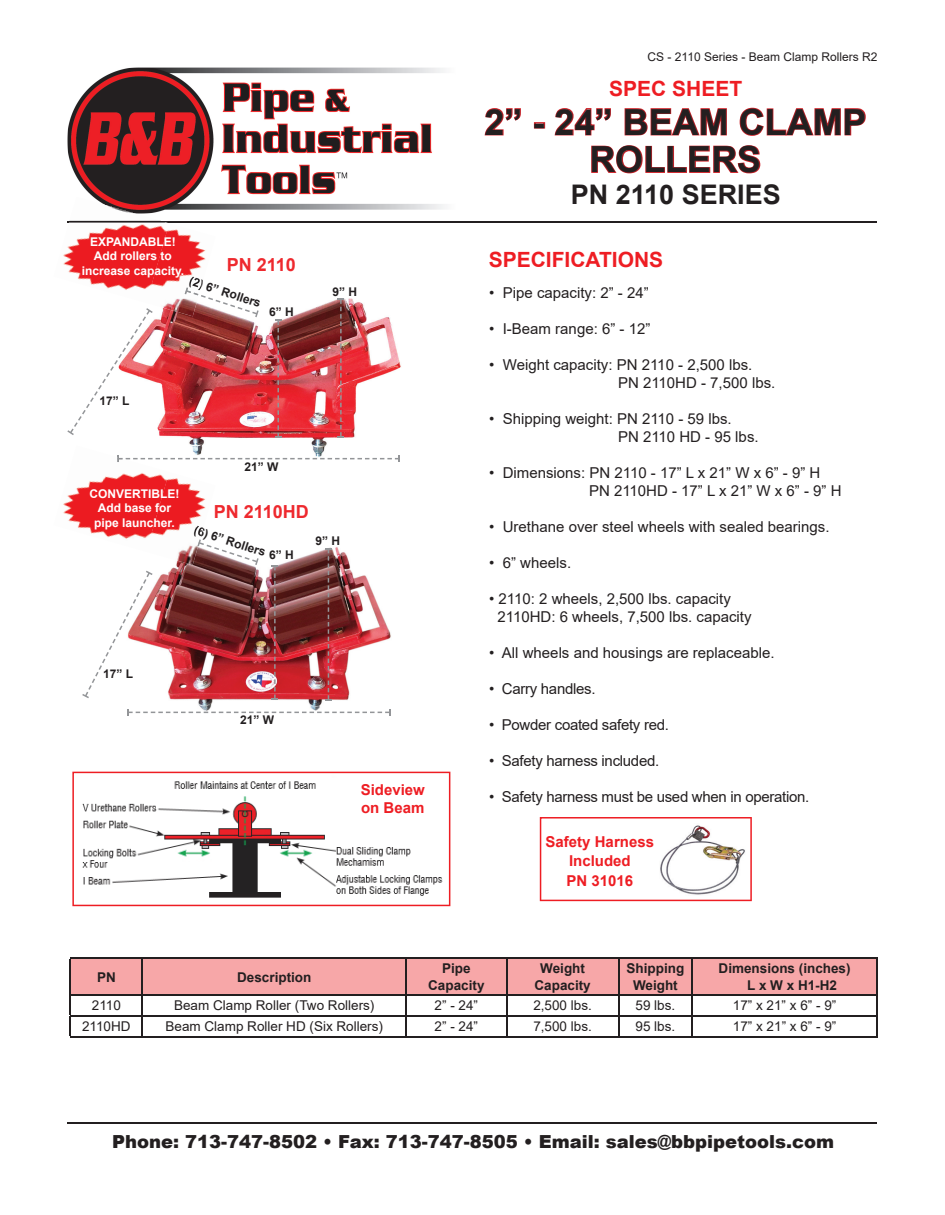
<style>
.page{position:relative;width:945px;height:1215px;background:#fff}
.page>*{position:absolute;margin:0;border:0;box-sizing:border-box;transform-origin:0 0}
.t1{font:700 36px/37.5px "Arial";color:#231f20;text-align:center}
.t2{font:700 27px "Arial";color:#231f20}
.t3{font:700 21px "Arial";color:#ee1d23}
.t4{font:900 18px "Arial";color:#231f20}
.t5{font:700 18px "Arial";color:#ee292e}
.t6{font:15px/18px "Arial";color:#231f20}
.t7{font:15px "Arial";letter-spacing:-.02em;color:#231f20}
.t8{font:700 15px/19.5px "Arial";color:#ee1d23}
.t9{font:13.5px "Arial";color:#231f20}
.t10{font:700 13.5px/16.2px "Arial";color:#231f20;text-align:center}
.t11{font:700 12px/14.4px "Arial";color:#fff;text-align:center}
.t12{font:700 12px "Arial";color:#231f20}
.t13{font:12px "Arial";color:#231f20}
</style>
<div class="page">
<img style="left:68px;top:68px;width:376px;height:146px">
<hr style="left:68px;top:221px;width:810px;height:1px;background:#231f20">
<hr style="left:68px;top:1122px;width:810px;height:1px;background:#231f20">
<svg style="left:484px;top:108px;width:37px;height:28px"></svg>
<div style="left:534px;top:122px;width:11px;height:7px;border:2px solid #d1232a"></div>
<svg style="left:554px;top:108px;width:57px;height:28px"></svg>
<svg style="left:624px;top:108px;width:103px;height:28px"></svg>
<svg style="left:739px;top:107px;width:127px;height:29px"></svg>
<svg style="left:591px;top:145px;width:170px;height:29px"></svg>
<svg style="left:72px;top:772px;width:378px;height:134px"></svg>
<hr style="left:70px;top:957px;width:72px;height:2px;background:#231f20">
<hr style="left:142px;top:957px;width:264px;height:2px;background:#231f20">
<hr style="left:406px;top:957px;width:101px;height:2px;background:#231f20">
<hr style="left:507px;top:957px;width:112px;height:2px;background:#231f20">
<hr style="left:619px;top:957px;width:73px;height:2px;background:#231f20">
<hr style="left:692px;top:957px;width:186px;height:2px;background:#231f20">
<svg style="left:70px;top:959px;width:808px;height:77px"></svg>
<hr style="left:70px;top:1036px;width:72px;height:1px;background:#231f20">
<hr style="left:142px;top:1036px;width:264px;height:1px;background:#231f20">
<hr style="left:406px;top:1036px;width:101px;height:1px;background:#231f20">
<hr style="left:507px;top:1036px;width:112px;height:1px;background:#231f20">
<hr style="left:619px;top:1036px;width:73px;height:1px;background:#231f20">
<hr style="left:692px;top:1036px;width:186px;height:1px;background:#231f20">
<img style="left:153px;top:299px;width:248px;height:156px">
<svg style="left:338px;top:299px;width:6px;height:138px"></svg>
<svg style="left:67px;top:316px;width:86px;height:119px"></svg>
<img style="left:146px;top:547px;width:245px;height:167px">
<svg style="left:127px;top:709px;width:263px;height:7px"></svg>
<svg style="left:325px;top:548px;width:7px;height:152px"></svg>
<svg style="left:82px;top:571px;width:71px;height:127px"></svg>
<svg style="left:271px;top:565px;width:7px;height:135px"></svg>
<svg style="left:275px;top:320px;width:7px;height:118px"></svg>
<svg style="left:540px;top:817px;width:212px;height:84px"></svg>
<img style="left:660px;top:823px;width:86px;height:72px">
<img style="left:63px;top:446px;width:106px;height:92px">
<img style="left:151px;top:472px;width:55px;height:64px">
<svg style="left:117px;top:455px;width:283px;height:7px"></svg>
<img style="left:123px;top:536px;width:70px;height:29px">
<svg style="left:193px;top:525px;width:66px;height:40px"></svg>
<img style="left:63px;top:220px;width:106px;height:70px">
<img style="left:148px;top:223px;width:58px;height:76px">
<img style="left:72px;top:197px;width:63px;height:17px">
<img style="left:69px;top:221px;width:97px;height:1px">
<img style="left:146px;top:299px;width:39px;height:17px">
<svg style="left:185px;top:287px;width:74px;height:30px"></svg>
<img style="left:188px;top:276px;width:15px;height:15px">
<p class="t13" style="left:648px;top:48px;width:231px">CS - 2110 Series - Beam Clamp Rollers R2</p>
<h3 class="t3" style="left:609px;top:74px;width:135px">SPEC SHEET</h3>
<h1 class="t1" style="left:485px;top:104px;width:384px">2” - 24” BEAM CLAMP<br>ROLLERS</h1>
<p class="t11" style="left:82px;top:235px;width:104px">EXPANDABLE!<br>Add rollers to increase capacity.</p>
<p class="t5" style="left:227px;top:252px;width:71px">PN 2110</p>
<p class="t12" style="left:192px;top:272px;width:76px;rotate:18deg">(2) 6” Rollers</p>
<p class="t12" style="left:269px;top:303px;width:26px">6” H</p>
<p class="t12" style="left:99px;top:392px;width:32px">17” L</p>
<p class="t12" style="left:244px;top:458px;width:36px">21” W</p>
<p class="t12" style="left:332px;top:283px;width:26px">9” H</p>
<p class="t11" style="left:90px;top:486px;width:91px">CONVERTIBLE!<br>Add base for pipe launcher.</p>
<p class="t5" style="left:214px;top:499px;width:97px">PN 2110HD</p>
<p class="t12" style="left:197px;top:521px;width:76px;rotate:18deg">(6) 6” Rollers</p>
<p class="t12" style="left:269px;top:546px;width:26px">6” H</p>
<p class="t12" style="left:316px;top:532px;width:26px">9” H</p>
<p class="t12" style="left:103px;top:665px;width:32px">17” L</p>
<p class="t12" style="left:240px;top:712px;width:36px">21” W</p>
<p class="t8" style="left:361px;top:781px;width:66px;line-height:18px">Sideview on Beam</p>
<h2 class="t2" style="left:571px;top:176px;width:212px">PN 2110 SERIES</h2>
<h3 class="t3" style="left:489px;top:245px;width:176px">SPECIFICATIONS</h3>
<p class="t6" style="left:489px;top:284px;width:161px">• Pipe capacity: 2” - 24”</p>
<p class="t6" style="left:489px;top:320px;width:163px">• I-Beam range: 6” - 12”</p>
<p class="t6" style="left:618px;top:356px;width:159px;text-indent:-129px">• Weight capacity: PN 2110 - 2,500 lbs.<br>PN 2110HD - 7,500 lbs.</p>
<p class="t6" style="left:618px;top:410px;width:142px;text-indent:-129px">• Shipping weight: PN 2110 - 59 lbs.<br>PN 2110 HD - 95 lbs.</p>
<p class="t6" style="left:589px;top:464px;width:254px;text-indent:-100px">• Dimensions: PN 2110 - 17” L x 21” W x 6” - 9” H<br>PN 2110HD - 17” L x 21” W x 6” - 9” H</p>
<p class="t6" style="left:489px;top:518px;width:342px">• Urethane over steel wheels with sealed bearings.</p>
<p class="t6" style="left:489px;top:554px;width:83px">• 6” wheels.</p>
<p class="t6" style="left:498px;top:590px;width:256px;text-indent:-8px">• 2110: 2 wheels, 2,500 lbs. capacity<br>2110HD: 6 wheels, 7,500 lbs. capacity</p>
<p class="t6" style="left:489px;top:644px;width:287px">• All wheels and housings are replaceable.</p>
<p class="t7" style="left:489px;top:679px;width:108px">• Carry handles.</p>
<p class="t7" style="left:489px;top:715px;width:181px">• Powder coated safety red.</p>
<p class="t7" style="left:489px;top:751px;width:172px">• Safety harness included.</p>
<p class="t7" style="left:489px;top:787px;width:322px">• Safety harness must be used when in operation.</p>
<p class="t8" style="left:546px;top:832px;width:110px;text-align:center">Safety Harness<br>Included<br>PN 31016</p>
<p class="t10" style="left:97px;top:969px;width:20px">PN</p>
<p class="t10" style="left:237px;top:969px;width:76px">Description</p>
<p class="t10" style="left:428px;top:961px;width:58px">Pipe<br>Capacity</p>
<p class="t10" style="left:535px;top:961px;width:58px">Weight<br>Capacity</p>
<p class="t10" style="left:627px;top:961px;width:59px">Shipping<br>Weight</p>
<p class="t10" style="left:747px;top:961px;width:105px;text-align:left;text-indent:-29px">Dimensions (inches)<br>L x W x H1-H2</p>
<p class="t9" style="left:92px;top:996px;width:31px">2110</p>
<p class="t9" style="left:174px;top:996px;width:202px">Beam Clamp Roller (Two Rollers)</p>
<p class="t9" style="left:435px;top:996px;width:45px">2” - 24”</p>
<p class="t9" style="left:533px;top:996px;width:60px">2,500 lbs.</p>
<p class="t9" style="left:636px;top:996px;width:41px">59 lbs.</p>
<p class="t9" style="left:733px;top:996px;width:105px">17” x 21” x 6” - 9”</p>
<p class="t9" style="left:82px;top:1017px;width:50px">2110HD</p>
<p class="t9" style="left:166px;top:1017px;width:219px">Beam Clamp Roller HD (Six Rollers)</p>
<p class="t9" style="left:435px;top:1017px;width:45px">2” - 24”</p>
<p class="t9" style="left:533px;top:1017px;width:60px">7,500 lbs.</p>
<p class="t9" style="left:636px;top:1017px;width:41px">95 lbs.</p>
<p class="t9" style="left:733px;top:1017px;width:105px">17” x 21” x 6” - 9”</p>
<p class="t4" style="left:112px;top:1128px;width:724px">Phone: 713-747-8502 • Fax: 713-747-8505 • Email: sales@bbpipetools.com</p>
</div>
